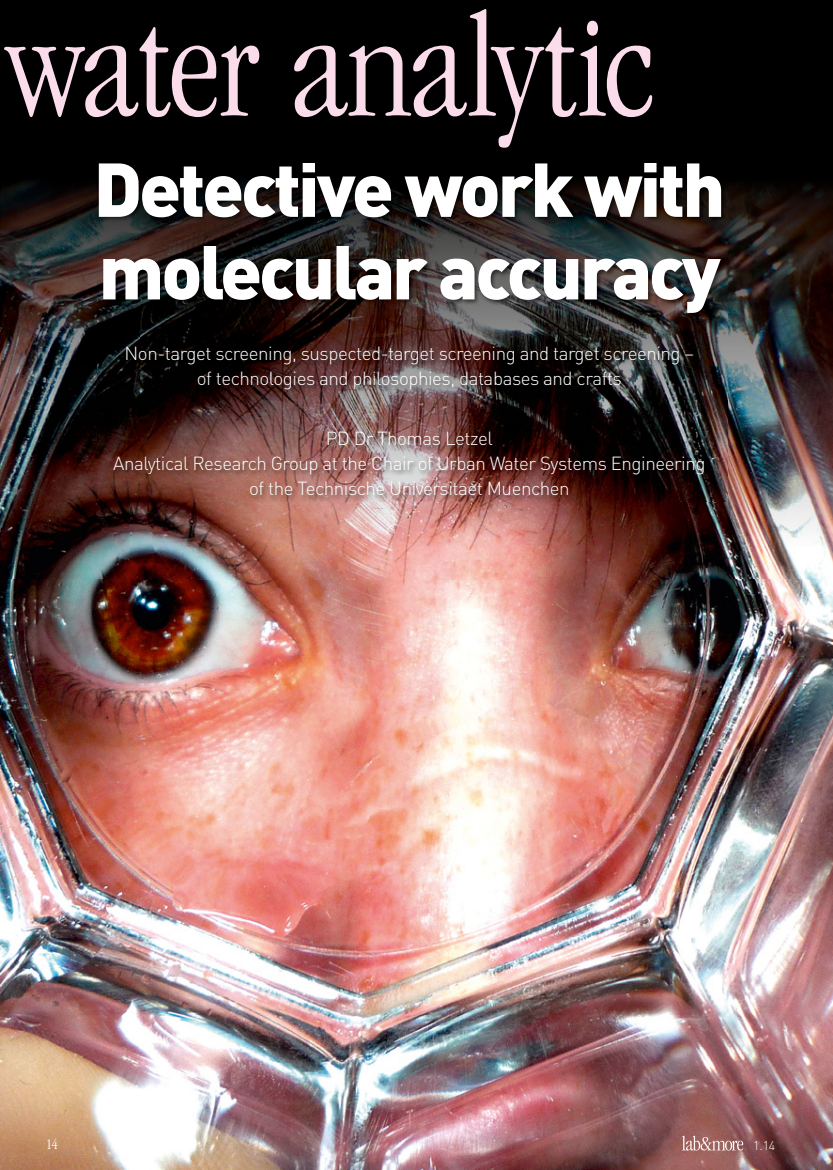
<style>
.page{position:relative;width:833px;height:1170px;background:#fff}
.page>*{position:absolute;margin:0;border:0;box-sizing:border-box;transform-origin:0 0}
.t1{font:300 condensed 150px "Garamond";color:#fadceb}
.t2{font:900 75px/82.5px "DIN Pro";letter-spacing:-.04em;color:#fff}
.t3{font:300 18.75px/25px "DIN Pro";letter-spacing:-.025em;color:#fff;text-align:center}
.t4{font:300 condensed 15px "Garamond";color:#fff}
.t5{font:300 12.5px "DIN";color:#fff}
</style>
<div class="page">
<img style="left:0;top:579px;width:833px;height:590px">
<svg style="left:682px;top:1135px;width:61px;height:15px"></svg>
<div style="left:0;top:0;width:833px;height:178px;background:#000"></div>
<img style="left:702px;top:178px;width:131px;height:401px">
<img style="left:0;top:178px;width:131px;height:401px">
<img style="left:131px;top:501px;width:571px;height:78px">
<img style="left:97px;top:161px;width:630px;height:340px">
<h1 class="t1" style="left:7px;top:-13px;width:649px">water analytic</h1>
<h2 class="t2" style="left:93px;top:145px;width:633px">Detective work with molecular accuracy</h2>
<p class="t3" style="left:125px;top:340px;width:571px">Non-target screening, suspected-target screening and target screening – of technologies and philosophies, databases and crafts</p>
<p class="t3" style="left:113px;top:425px;width:594px">PD Dr Thomas Letzel<br>Analytical Research Group at the Chair of Urban Water Systems Engineering of the Technische Universitaet Muenchen</p>
<p class="t4" style="left:46px;top:1136px;width:13px">14</p>
<p class="t5" style="left:753px;top:1138px;width:24px">1.14</p>
</div>
